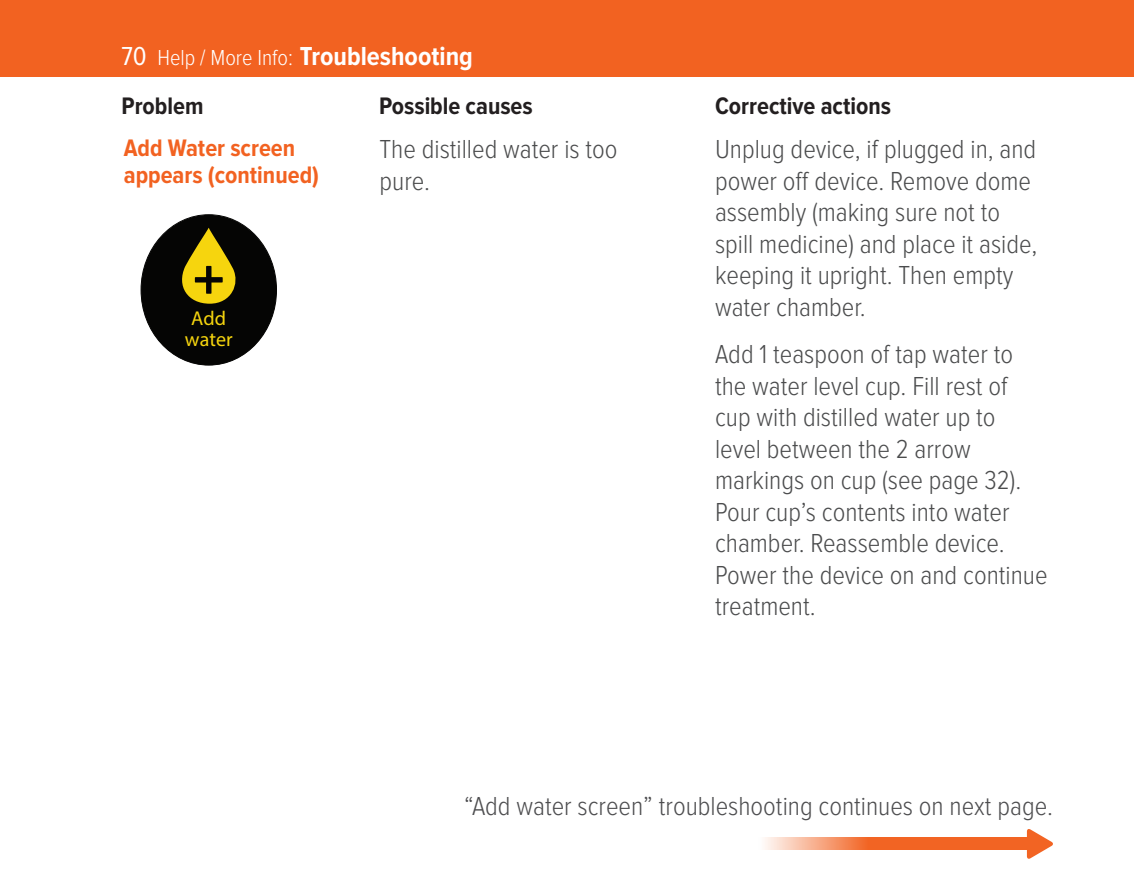
<style>
.page{position:relative;width:1134px;height:891px;background:#fff}
.page>*{position:absolute;margin:0;border:0;box-sizing:border-box;transform-origin:0 0}
.Body{font:300 27px/31.5px "Proxima Nova Cond";color:#4b4c4d}
.Note-textt{font:300 27px "Proxima Nova Cond";color:#4d4d4f}
.t1{font:700 27px "Proxima Nova Cond";color:#fff}
.Items{font:700 24.75px "Proxima Nova Cond";color:#231f20}
.Orange_problem{font:700 24.75px/27px "Proxima Nova Cond";color:#f26221}
.t2{font:20.03px/20.5px "Myriad Pro";color:#f6d50e;text-align:center}
.s1{font-weight:400}
.s2{font-weight:300;font-size:22.5px}
</style>
<div class="page">
<div style="left:0;top:0;width:1134px;height:77px;background:#f26221"></div>
<div style="left:141px;top:215px;width:136px;height:150px;background:#050504;border-radius:50%"></div>
<svg style="left:182px;top:228px;width:54px;height:76px"></svg>
<svg style="left:1027px;top:829px;width:26px;height:30px"></svg>
<svg style="left:765px;top:838px;width:266px;height:12px;background:#f4804b"></svg>
<p class="t1" style="left:122px;top:43px;width:353px"><span class="s1">70</span> <span class="s2">Help / More Info:</span> Troubleshooting</p>
<p class="Items" style="left:122px;top:94px;width:84px">Problem</p>
<p class="Items" style="left:379px;top:94px;width:155px">Possible causes</p>
<p class="Items" style="left:715px;top:94px;width:178px">Corrective actions</p>
<p class="Orange_problem" style="left:124px;top:136px;width:197px">Add Water screen appears (continued)</p>
<p class="Body" style="left:380px;top:135px;width:240px">The distilled water is too pure.</p>
<p class="Body" style="left:715px;top:135px;width:324px">Unplug device, if plugged in, and power off device. Remove dome assembly (making sure not to spill medicine) and place it aside, keeping it upright. Then empty water chamber.</p>
<p class="Body" style="left:715px;top:340px;width:334px">Add 1 teaspoon of tap water to the water level cup. Fill rest of cup with distilled water up to level between the 2 arrow markings on cup (see page 32).<br>Pour cup’s contents into water chamber. Reassemble device.<br>Power the device on and continue treatment.</p>
<p class="t2" style="left:185px;top:308px;width:49px">Add water</p>
<p class="Note-textt" style="left:464px;top:793px;width:590px">“Add water screen” troubleshooting continues on next page.</p>
</div>
